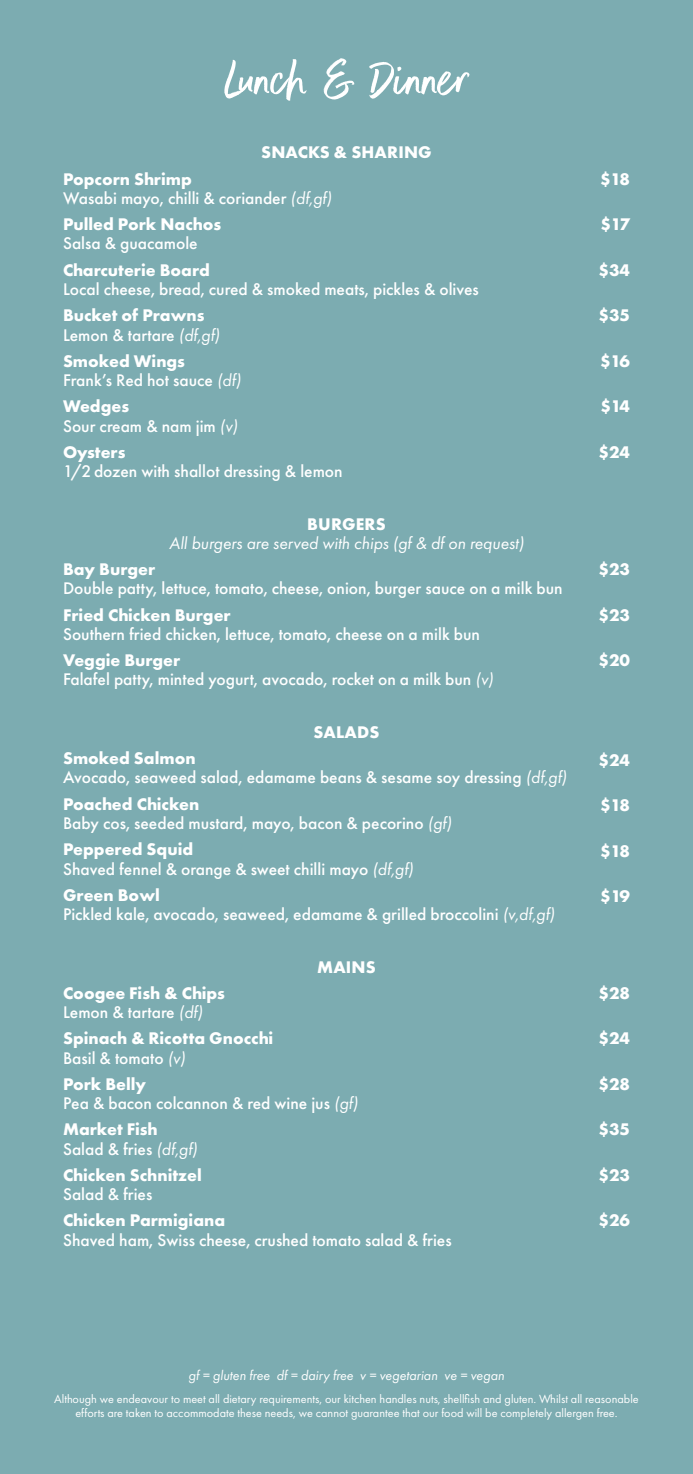
<style>
.page{position:relative;width:693px;height:1474px;background:#fff}
.page>*{position:absolute;margin:0;border:0;box-sizing:border-box;transform-origin:0 0}
.t1{font:57.75px "Better Times";color:#fff}
.t2{font:500 17.5px/19.2px "Futura PT";color:#fff}
.t3{font:700 17.5px/19.2px "Futura PT";color:#fff}
.t4{font:italic 17.5px "Futura PT";color:#fff}
.t5{font:italic 14px "Futura PT";color:#fff}
.t6{font:12.25px/14.2px "Futura PT";color:#fff;text-align:center}
.s1{font-weight:700}
.s2{font-weight:400;font-style:italic}
.s3{font-weight:500}
</style>
<div class="page">
<div style="left:0;top:0;width:693px;height:1473px;background:#7cacb1"></div>
<h1 class="t1" style="left:224px;top:48px;width:247px">Lunch &amp; Dinner</h1>
<p class="t3" style="left:261px;top:142px;width:172px">SNACKS &amp; SHARING</p>
<p class="t2" style="left:63px;top:169px;width:270px"><span class="s1">Popcorn Shrimp<br></span>Wasabi mayo, chilli &amp; coriander <span class="s2">(df,gf)</span></p>
<p class="t3" style="left:63px;top:214px;width:160px">Pulled Pork Nachos</p>
<p class="t2" style="left:63px;top:234px;width:136px">Salsa &amp; guacamole</p>
<p class="t3" style="left:63px;top:260px;width:149px">Charcuterie Board</p>
<p class="t2" style="left:63px;top:279px;width:417px">Local cheese, bread, cured &amp; smoked meats, pickles &amp; olives</p>
<p class="t3" style="left:63px;top:305px;width:158px">Bucket of Prawns<br><span class="s3">Lemon &amp; tartare</span> <span class="s2">(df,gf)</span></p>
<p class="t2" style="left:63px;top:351px;width:179px"><span class="s1">Smoked Wings<br></span>Frank’s Red hot sauce <span class="s2">(df)</span></p>
<p class="t2" style="left:63px;top:397px;width:176px"><span class="s1">Wedges<br></span>Sour cream &amp; nam jim <span class="s2">(v)</span></p>
<p class="t3" style="left:63px;top:442px;width:64px">Oysters</p>
<p class="t2" style="left:63px;top:461px;width:281px">1/2 dozen with shallot dressing &amp; lemon</p>
<p class="t3" style="left:307px;top:513px;width:80px">BURGERS</p>
<p class="t4" style="left:169px;top:532px;width:356px">All burgers are served with chips (gf &amp; df on request)</p>
<p class="t3" style="left:63px;top:559px;width:94px">Bay Burger</p>
<p class="t2" style="left:63px;top:579px;width:501px">Double patty, lettuce, tomato, cheese, onion, burger sauce on a milk bun</p>
<p class="t3" style="left:63px;top:604px;width:169px">Fried Chicken Burger</p>
<p class="t2" style="left:63px;top:624px;width:419px">Southern fried chicken, lettuce, tomato, cheese on a milk bun</p>
<p class="t2" style="left:63px;top:650px;width:432px"><span class="s1">Veggie Burger<br></span>Falafel patty, minted yogurt, avocado, rocket on a milk bun <span class="s2">(v)</span></p>
<p class="t3" style="left:313px;top:722px;width:68px">SALADS</p>
<p class="t2" style="left:63px;top:748px;width:505px"><span class="s1">Smoked Salmon<br></span>Avocado, seaweed salad, edamame beans &amp; sesame soy dressing <span class="s2">(df,gf)</span></p>
<p class="t2" style="left:63px;top:794px;width:390px"><span class="s1">Poached Chicken<br></span>Baby cos, seeded mustard, mayo, bacon &amp; pecorino <span class="s2">(gf)</span></p>
<p class="t2" style="left:63px;top:839px;width:352px"><span class="s1">Peppered Squid<br></span>Shaved fennel &amp; orange &amp; sweet chilli mayo <span class="s2">(df,gf)</span></p>
<p class="t2" style="left:63px;top:885px;width:493px"><span class="s1">Green Bowl<br></span>Pickled kale, avocado, seaweed, edamame &amp; grilled broccolini <span class="s2">(v,df,gf)</span></p>
<p class="t3" style="left:317px;top:956px;width:60px">MAINS</p>
<p class="t3" style="left:63px;top:982px;width:164px">Coogee Fish &amp; Chips<br><span class="s3">Lemon &amp; tartare</span> <span class="s2">(df)</span></p>
<p class="t3" style="left:63px;top:1028px;width:212px">Spinach &amp; Ricotta Gnocchi<br><span class="s3">Basil &amp; tomato</span> <span class="s2">(v)</span></p>
<p class="t2" style="left:63px;top:1074px;width:296px"><span class="s1">Pork Belly<br></span>Pea &amp; bacon colcannon &amp; red wine jus <span class="s2">(gf)</span></p>
<p class="t2" style="left:63px;top:1119px;width:136px"><span class="s1">Market Fish<br></span>Salad &amp; fries <span class="s2">(df,gf)</span></p>
<p class="t3" style="left:63px;top:1164px;width:140px">Chicken Schnitzel</p>
<p class="t2" style="left:63px;top:1184px;width:91px">Salad &amp; fries</p>
<p class="t3" style="left:63px;top:1210px;width:164px">Chicken Parmigiana</p>
<p class="t2" style="left:63px;top:1230px;width:390px">Shaved ham, Swiss cheese, crushed tomato salad &amp; fries</p>
<p class="t3" style="left:600px;top:169px;width:31px">$18</p>
<p class="t3" style="left:600px;top:214px;width:31px">$17</p>
<p class="t3" style="left:599px;top:260px;width:33px">$34</p>
<p class="t3" style="left:599px;top:305px;width:33px">$35</p>
<p class="t3" style="left:600px;top:351px;width:31px">$16</p>
<p class="t3" style="left:600px;top:396px;width:31px">$14</p>
<p class="t3" style="left:599px;top:442px;width:33px">$24</p>
<p class="t3" style="left:599px;top:559px;width:33px">$23</p>
<p class="t3" style="left:599px;top:605px;width:33px">$23</p>
<p class="t3" style="left:599px;top:650px;width:33px">$20</p>
<p class="t3" style="left:599px;top:749px;width:33px">$24</p>
<p class="t3" style="left:600px;top:795px;width:31px">$18</p>
<p class="t3" style="left:600px;top:840px;width:31px">$18</p>
<p class="t3" style="left:600px;top:886px;width:31px">$19</p>
<p class="t3" style="left:599px;top:982px;width:33px">$28</p>
<p class="t3" style="left:599px;top:1028px;width:33px">$24</p>
<p class="t3" style="left:599px;top:1073px;width:33px">$28</p>
<p class="t3" style="left:599px;top:1119px;width:33px">$35</p>
<p class="t3" style="left:599px;top:1164px;width:33px">$23</p>
<p class="t3" style="left:599px;top:1210px;width:33px">$26</p>
<p class="t5" style="left:189px;top:1366px;width:317px">gf = gluten free df = dairy free v = vegetarian ve = vegan</p>
<p class="t6" style="left:54px;top:1391px;width:586px">Although we endeavour to meet all dietary requirements, our kitchen handles nuts, shellfish and gluten. Whilst all reasonable efforts are taken to accommodate these needs, we cannot guarantee that our food will be completely allergen free.</p>
</div>
